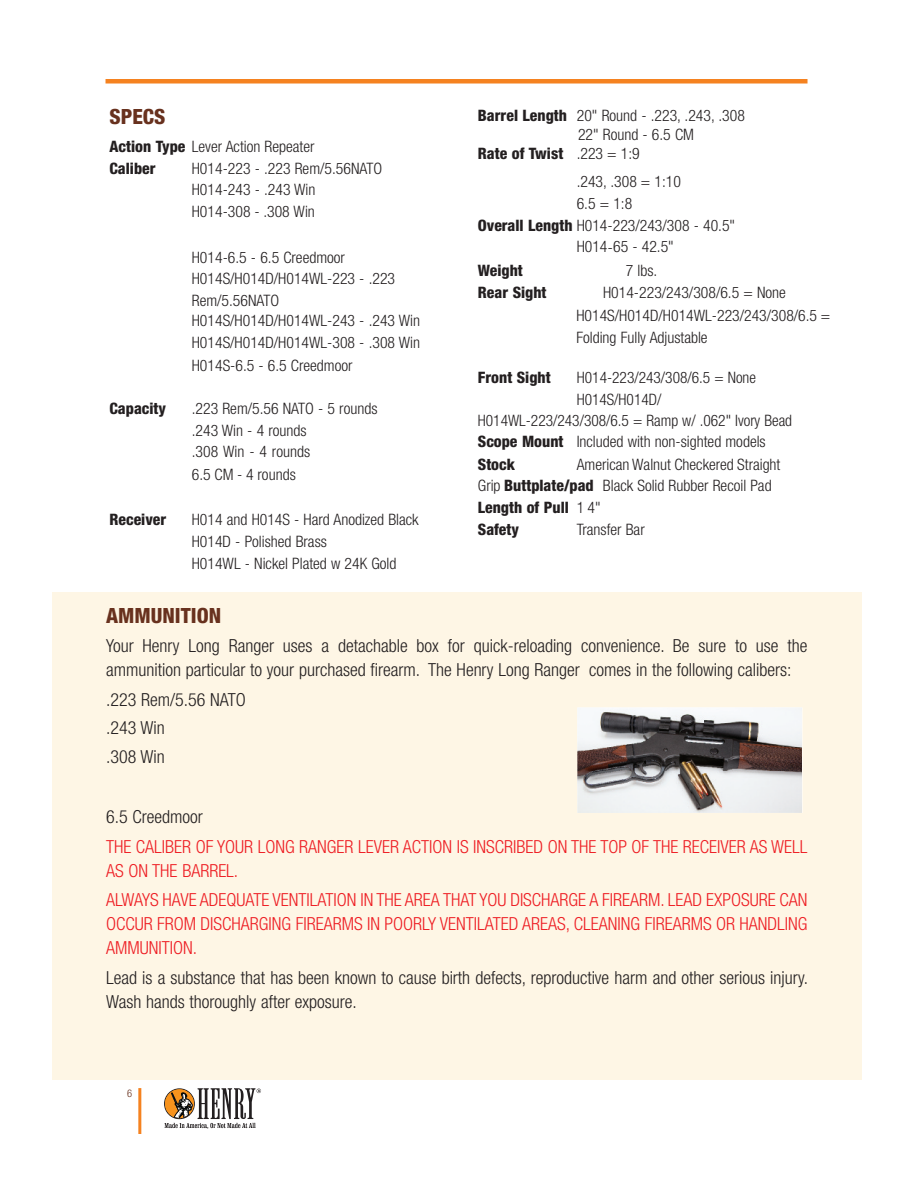
<style>
.page{position:relative;width:918px;height:1188px;background:#fff}
.page>*{position:absolute;margin:0;border:0;box-sizing:border-box;transform-origin:0 0}
.t1{font:800 condensed 21px "Helvetica Neue";color:#68311e}
.t2{font:300 condensed 18px/24px "Helvetica Neue";color:#231f20}
.t3{font:300 condensed 18px/24px "Helvetica Neue";color:#ee1d23}
.t4{font:300 condensed 15.75px/22.2px "Helvetica Neue";color:#231f20}
.t5{font:800 condensed 15.75px/22.2px "Helvetica Neue";color:#231f20}
.t6{font:300 condensed 10.5px "Helvetica Neue";color:#68311e}
.s1{font-weight:800}
.s2{font-weight:300}
.s3{font-family:"Minion Pro";font-weight:400;font-stretch:normal}
</style>
<div class="page">
<div style="left:52px;top:592px;width:810px;height:488px;background:#fef6e5"></div>
<svg style="left:165px;top:1088px;width:96px;height:41px"></svg>
<div style="left:106px;top:79px;width:702px;height:5px;background:#f58220"></div>
<hr style="left:138px;top:1088px;width:3px;height:46px;background:#f58220">
<img style="left:578px;top:707px;width:223px;height:106px">
<h1 class="t1" style="left:110px;top:109px;width:58px">SPECS</h1>
<p class="t4" style="left:110px;top:137px;width:207px"><span class="s1">Action Type</span> Lever Action Repeater<br><span class="s1">Caliber</span></p>
<p class="t4" style="left:192px;top:159px;width:192px;line-height:21.3px">H014-223 - .223 Rem/5.56NATO<br>H014-243 - .243 Win<br>H014-308 - .308 Win</p>
<p class="t4" style="left:192px;top:248px;width:230px;line-height:21.6px">H014-6.5 - 6.5 Creedmoor<br>H014S/H014D/H014WL-223 - .223<br>Rem/5.56NATO<br>H014S/H014D/H014WL-243 - .243 Win<br>H014S/H014D/H014WL-308 - .308 Win<br>H014S-6.5 - 6.5 Creedmoor</p>
<p class="t5" style="left:110px;top:399px;width:58px">Capacity</p>
<p class="t4" style="left:192px;top:399px;width:187px">.223 Rem/5.56 NATO - 5 rounds .243 Win - 4 rounds<br>.308 Win - 4 rounds<br>6.5 CM - 4 rounds</p>
<p class="t5" style="left:109px;top:510px;width:58px">Receiver</p>
<p class="t4" style="left:192px;top:510px;width:228px">H014 and H014S - Hard Anodized Black<br>H014D - Polished Brass<br>H014WL - Nickel Plated w 24K Gold</p>
<p class="t4" style="left:478px;top:105px;width:269px"><span class="s1">Barrel Length</span> 20" Round - .223, .243, .308</p>
<p class="t4" style="left:578px;top:124px;width:117px">22" Round - 6.5 CM</p>
<p class="t5" style="left:478px;top:143px;width:163px">Rate of Twist <span class="s2">.223 = 1:9</span></p>
<p class="t4" style="left:577px;top:172px;width:106px">.243, .308 = 1:10</p>
<p class="t4" style="left:577px;top:194px;width:57px">6.5 = 1:8</p>
<p class="t4" style="left:478px;top:216px;width:259px"><span class="s1">Overall Length</span> H014-223/243/308 - 40.5"</p>
<p class="t5" style="left:478px;top:260px;width:70px">Weight<br>Rear Sight</p>
<p class="t4" style="left:577px;top:237px;width:99px">H014<span class="s3">-</span>65 - 42.5"</p>
<p class="t4" style="left:626px;top:260px;width:33px">7 lbs.</p>
<p class="t4" style="left:603px;top:283px;width:184px">H014-223/243/308/6.5 = None</p>
<p class="t4" style="left:576px;top:305px;width:255px">H014S/H014D/H014WL-223/243/308/6.5 =</p>
<p class="t4" style="left:576px;top:327px;width:133px">Folding Fully Adjustable</p>
<p class="t5" style="left:478px;top:368px;width:74px">Front Sight</p>
<p class="t4" style="left:577px;top:368px;width:181px">H014-223/243/308/6.5 = None<br>H014S/H014D/</p>
<p class="t4" style="left:478px;top:410px;width:316px">H014WL-223/243/308/6.5 = Ramp w/ .062" Ivory Bead<br><span class="s1">Scope Mount</span> Included with non-sighted models<br><span class="s1">Stock</span></p>
<p class="t4" style="left:478px;top:456px;width:304px;line-height:20.5px;text-indent:99px">American Walnut Checkered Straight<br>Grip <span class="s1">Buttplate/pad</span> Black Solid Rubber Recoil Pad</p>
<p class="t5" style="left:478px;top:498px;width:124px;line-height:21.6px">Length of Pull <span class="s2">1 4"<br></span>Safety</p>
<p class="t4" style="left:577px;top:520px;width:70px">Transfer Bar</p>
<h1 class="t1" style="left:106px;top:608px;width:117px">AMMUNITION</h1>
<p class="t2" style="left:106px;top:636px;width:703px">Your Henry Long Ranger uses a detachable box for quick-reloading convenience. Be sure to use the ammunition particular to your purchased firearm. The Henry Long Ranger comes in the following calibers:</p>
<p class="t2" style="left:106px;top:687px;width:141px;line-height:28.5px">.223 Rem/5.56 NATO .243 Win<br>.308 Win</p>
<p class="t2" style="left:106px;top:806px;width:98px">6.5 Creedmoor</p>
<p class="t3" style="left:106px;top:836px;width:703px">THE CALIBER OF YOUR LONG RANGER LEVER ACTION IS INSCRIBED ON THE TOP OF THE RECEIVER AS WELL<br>AS ON THE BARREL.</p>
<p class="t3" style="left:106px;top:889px;width:703px;text-align:justify">ALWAYS HAVE ADEQUATE VENTILATION IN THE AREA THAT YOU DISCHARGE A FIREARM. LEAD EXPOSURE CAN OCCUR FROM DISCHARGING FIREARMS IN POORLY VENTILATED AREAS, CLEANING FIREARMS OR HANDLING AMMUNITION.</p>
<p class="t2" style="left:106px;top:967px;width:704px">Lead is a substance that has been known to cause birth defects, reproductive harm and other serious injury.<br>Wash hands thoroughly after exposure.</p>
<p class="t6" style="left:127px;top:1090px;width:7px">6</p>
</div>
